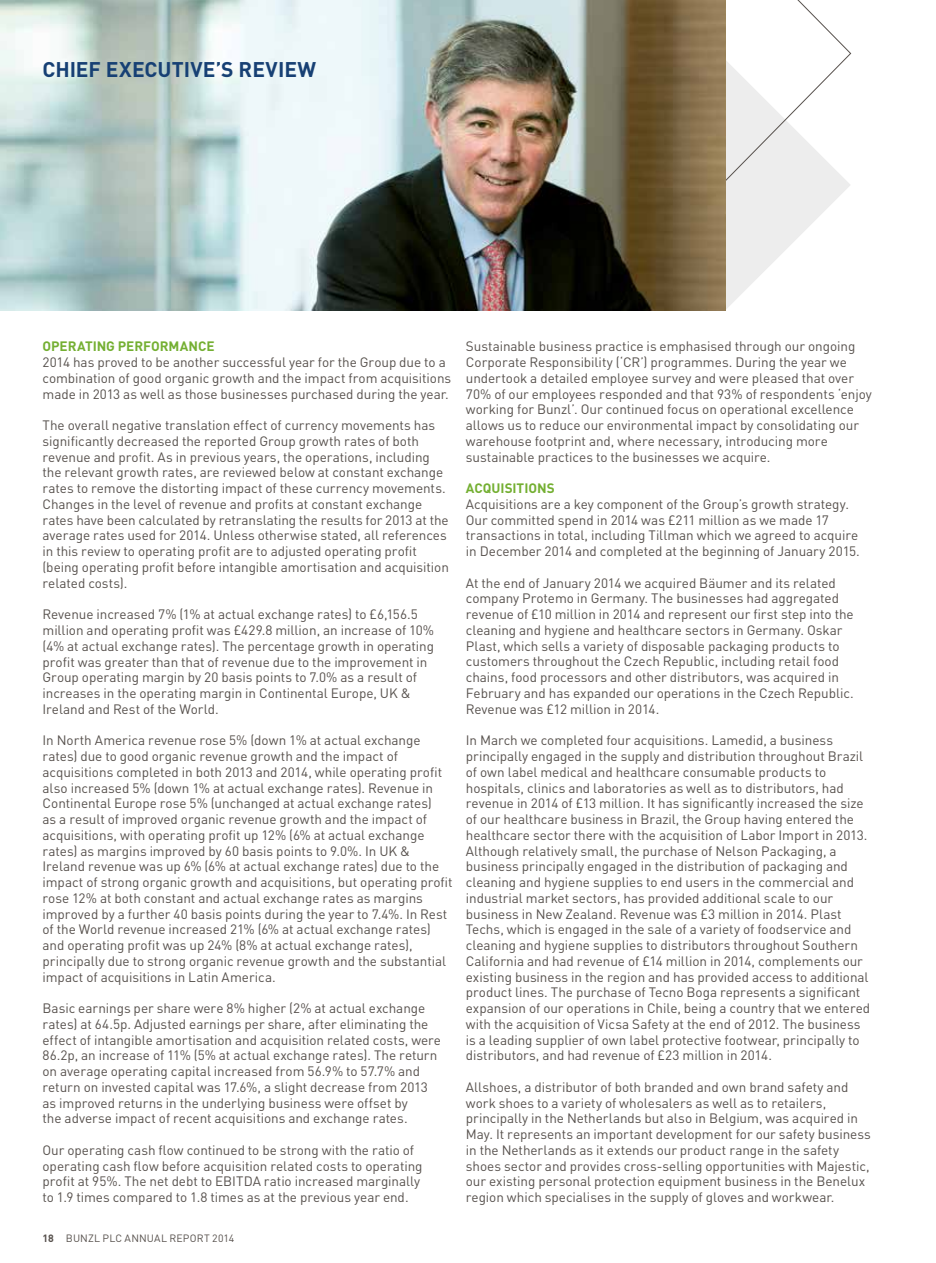
<style>
.page{position:relative;width:936px;height:1263px;background:#fff}
.page>*{position:absolute;margin:0;border:0;box-sizing:border-box;transform-origin:0 0}
.t1{font:700 21px "DIN";color:#174074}
.t2{font:13.5px/15.8px "DIN";letter-spacing:-.005em;color:#57514d}
.t3{font:700 13.5px "DIN";color:#74af32}
.t4{font:10.5px "DIN";letter-spacing:.015em;color:#57514d}
.s1{font-weight:700}
</style>
<div class="page">
<svg style="left:725px;top:0;width:126px;height:310px"></svg>
<img style="left:0;top:0;width:725px;height:310px">
<h1 class="t1" style="left:43px;top:56px;width:275px">CHIEF EXECUTIVE’S REVIEW</h1>
<p class="t3" style="left:43px;top:338px;width:173px">OPERATING PERFORMANCE</p>
<p class="t2" style="left:43px;top:354px;width:410px">2014 has proved to be another successful year for the Group due to a combination of good organic growth and the impact from acquisitions made in 2013 as well as those businesses purchased during the year.</p>
<p class="t2" style="left:43px;top:417px;width:408px">The overall negative translation effect of currency movements has significantly decreased the reported Group growth rates of both revenue and profit. As in previous years, the operations, including the relevant growth rates, are reviewed below at constant exchange rates to remove the distorting impact of these currency movements.<br>Changes in the level of revenue and profits at constant exchange rates have been calculated by retranslating the results for 2013 at the average rates used for 2014. Unless otherwise stated, all references in this review to operating profit are to adjusted operating profit (being operating profit before intangible amortisation and acquisition related costs).</p>
<p class="t2" style="left:43px;top:606px;width:393px">Revenue increased 7% (1% at actual exchange rates) to £6,156.5 million and operating profit was £429.8 million, an increase of 10% (4% at actual exchange rates). The percentage growth in operating profit was greater than that of revenue due to the improvement in Group operating margin by 20 basis points to 7.0% as a result of increases in the operating margin in Continental Europe, UK &amp; Ireland and Rest of the World.</p>
<p class="t2" style="left:43px;top:732px;width:411px">In North America revenue rose 5% (down 1% at actual exchange rates) due to good organic revenue growth and the impact of acquisitions completed in both 2013 and 2014, while operating profit also increased 5% (down 1% at actual exchange rates). Revenue in Continental Europe rose 5% (unchanged at actual exchange rates)<br>as a result of improved organic revenue growth and the impact of acquisitions, with operating profit up 12% (6% at actual exchange rates) as margins improved by 60 basis points to 9.0%. In UK &amp; Ireland revenue was up 6% (6% at actual exchange rates) due to the impact of strong organic growth and acquisitions, but operating profit rose 12% at both constant and actual exchange rates as margins improved by a further 40 basis points during the year to 7.4%. In Rest of the World revenue increased 21% (6% at actual exchange rates) and operating profit was up 24% (8% at actual exchange rates), principally due to strong organic revenue growth and the substantial impact of acquisitions in Latin America.</p>
<p class="t2" style="left:43px;top:1000px;width:400px">Basic earnings per share were 8% higher (2% at actual exchange rates) at 64.5p. Adjusted earnings per share, after eliminating the effect of intangible amortisation and acquisition related costs, were 86.2p, an increase of 11% (5% at actual exchange rates). The return on average operating capital increased from 56.9% to 57.7% and return on invested capital was 17.6%, a slight decrease from 2013 as improved returns in the underlying business were offset by<br>the adverse impact of recent acquisitions and exchange rates.</p>
<p class="t2" style="left:43px;top:1142px;width:381px">Our operating cash flow continued to be strong with the ratio of operating cash flow before acquisition related costs to operating profit at 95%. The net debt to EBITDA ratio increased marginally to 1.9 times compared to 1.8 times as at the previous year end.</p>
<p class="t4" style="left:43px;top:1231px;width:193px"><span class="s1">18</span> BUNZL PLC ANNUAL REPORT 2014</p>
<p class="t2" style="left:466px;top:338px;width:407px">Sustainable business practice is emphasised through our ongoing Corporate Responsibility (‘CR’) programmes. During the year we undertook a detailed employee survey and were pleased that over 70% of our employees responded and that 93% of respondents ‘enjoy working for Bunzl’. Our continued focus on operational excellence allows us to reduce our environmental impact by consolidating our warehouse footprint and, where necessary, introducing more sustainable practices to the businesses we acquire.</p>
<p class="t3" style="left:466px;top:479px;width:90px">ACQUISITIONS</p>
<p class="t2" style="left:466px;top:496px;width:395px">Acquisitions are a key component of the Group’s growth strategy.<br>Our committed spend in 2014 was £211 million as we made 17 transactions in total, including Tillman which we agreed to acquire in December 2014 and completed at the beginning of January 2015.</p>
<p class="t2" style="left:466px;top:575px;width:389px">At the end of January 2014 we acquired Bäumer and its related company Protemo in Germany. The businesses had aggregated revenue of £10 million in 2014 and represent our first step into the cleaning and hygiene and healthcare sectors in Germany. Oskar Plast, which sells a variety of disposable packaging products to customers throughout the Czech Republic, including retail food chains, food processors and other distributors, was acquired in February and has expanded our operations in the Czech Republic.<br>Revenue was £12 million in 2014.</p>
<p class="t2" style="left:466px;top:732px;width:406px">In March we completed four acquisitions. Lamedid, a business principally engaged in the supply and distribution throughout Brazil of own label medical and healthcare consumable products to hospitals, clinics and laboratories as well as to distributors, had revenue in 2014 of £13 million. It has significantly increased the size of our healthcare business in Brazil, the Group having entered the healthcare sector there with the acquisition of Labor Import in 2013.<br>Although relatively small, the purchase of Nelson Packaging, a business principally engaged in the distribution of packaging and cleaning and hygiene supplies to end users in the commercial and industrial market sectors, has provided additional scale to our business in New Zealand. Revenue was £3 million in 2014. Plast Techs, which is engaged in the sale of a variety of foodservice and cleaning and hygiene supplies to distributors throughout Southern California and had revenue of £14 million in 2014, complements our existing business in the region and has provided access to additional product lines. The purchase of Tecno Boga represents a significant expansion of our operations in Chile, being a country that we entered with the acquisition of Vicsa Safety at the end of 2012. The business is a leading supplier of own label protective footwear, principally to distributors, and had revenue of £23 million in 2014.</p>
<p class="t2" style="left:466px;top:1079px;width:406px">Allshoes, a distributor of both branded and own brand safety and work shoes to a variety of wholesalers as well as to retailers, principally in the Netherlands but also in Belgium, was acquired in May. It represents an important development for our safety business in the Netherlands as it extends our product range in the safety shoes sector and provides cross-selling opportunities with Majestic, our existing personal protection equipment business in the Benelux region which specialises in the supply of gloves and workwear.</p>
</div>
